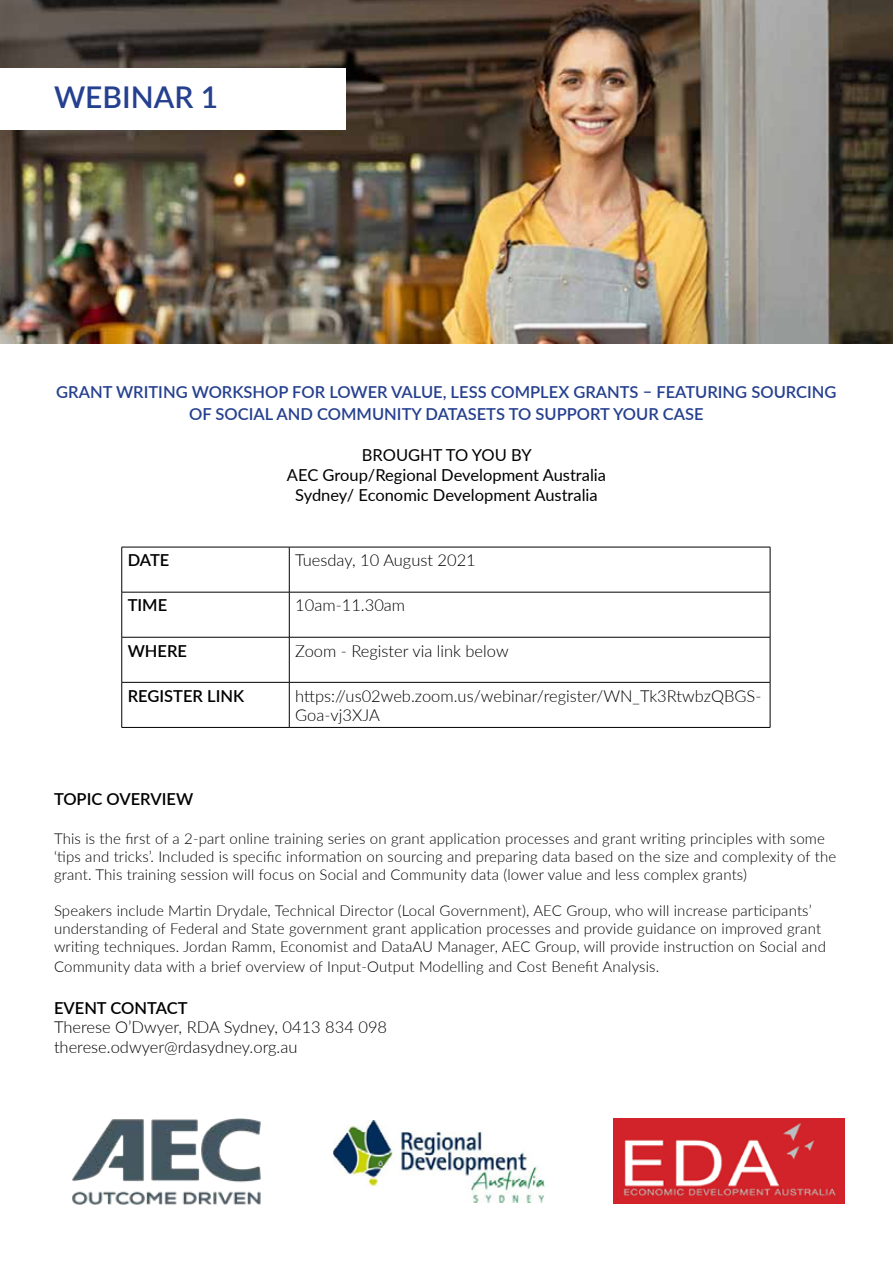
<style>
.page{position:relative;width:893px;height:1263px;background:#fff}
.page>*{position:absolute;margin:0;border:0;box-sizing:border-box;transform-origin:0 0}
.t1{font:600 30px "Lato";color:#25408f}
.t2{font:300 16.5px/19.8px "Lato";color:#000}
.t3{font:600 16.5px/21.6px "Lato";color:#25408f;text-align:center}
.t4{font:16.5px/19.8px "Lato";color:#000;text-align:center}
.t5{font:600 16.5px "Lato";color:#000}
.t6{font:300 15px/18px "Lato";letter-spacing:.01em;color:#000}
</style>
<div class="page">
<img style="left:72px;top:1118px;width:189px;height:87px">
<img style="left:614px;top:1119px;width:230px;height:84px">
<img style="left:334px;top:1121px;width:210px;height:81px">
<hr style="left:122px;top:547px;width:167px;height:1px;background:#000">
<hr style="left:121px;top:547px;width:1px;height:45px;background:#000">
<hr style="left:289px;top:547px;width:481px;height:1px;background:#000">
<hr style="left:289px;top:547px;width:1px;height:45px;background:#000">
<hr style="left:770px;top:547px;width:1px;height:45px;background:#000">
<hr style="left:122px;top:592px;width:167px;height:1px;background:#000">
<hr style="left:121px;top:592px;width:1px;height:45px;background:#000">
<hr style="left:289px;top:592px;width:481px;height:1px;background:#000">
<hr style="left:289px;top:592px;width:1px;height:45px;background:#000">
<hr style="left:770px;top:592px;width:1px;height:45px;background:#000">
<hr style="left:122px;top:637px;width:167px;height:1px;background:#000">
<hr style="left:121px;top:637px;width:1px;height:45px;background:#000">
<hr style="left:289px;top:637px;width:481px;height:1px;background:#000">
<hr style="left:289px;top:637px;width:1px;height:45px;background:#000">
<hr style="left:770px;top:637px;width:1px;height:45px;background:#000">
<hr style="left:122px;top:682px;width:167px;height:1px;background:#000">
<hr style="left:121px;top:682px;width:1px;height:45px;background:#000">
<hr style="left:289px;top:682px;width:481px;height:1px;background:#000">
<hr style="left:289px;top:682px;width:1px;height:45px;background:#000">
<hr style="left:770px;top:682px;width:1px;height:45px;background:#000">
<hr style="left:122px;top:727px;width:167px;height:1px;background:#000">
<hr style="left:289px;top:727px;width:481px;height:1px;background:#000">
<img style="left:0;top:0;width:893px;height:343px">
<div style="left:0;top:68px;width:346px;height:61px;background:#fff"></div>
<h1 class="t1" style="left:54px;top:75px;width:166px">WEBINAR 1</h1>
<h1 class="t1" style="left:54px;top:80px;width:166px">WEBINAR 1</h1>
<p class="t3" style="left:56px;top:380px;width:782px">GRANT WRITING WORKSHOP FOR LOWER VALUE, LESS COMPLEX GRANTS – FEATURING SOURCING<br>OF SOCIAL AND COMMUNITY DATASETS TO SUPPORT YOUR CASE</p>
<p class="t4" style="left:287px;top:444px;width:321px">BROUGHT TO YOU BY<br>AEC Group/Regional Development Australia<br>Sydney/ Economic Development Australia</p>
<p class="t5" style="left:128px;top:548px;width:43px">DATE</p>
<p class="t2" style="left:295px;top:550px;width:182px">Tuesday, 10 August 2021</p>
<p class="t5" style="left:128px;top:593px;width:41px">TIME</p>
<p class="t2" style="left:295px;top:595px;width:111px">10am-11.30am</p>
<p class="t5" style="left:128px;top:638px;width:61px">WHERE</p>
<p class="t2" style="left:295px;top:640px;width:215px">Zoom - Register via link below</p>
<p class="t5" style="left:128px;top:684px;width:118px">REGISTER LINK</p>
<p class="t2" style="left:295px;top:685px;width:468px">https://us02web.zoom.us/webinar/register/WN_Tk3RtwbzQBGS-<br>Goa-vj3XJA</p>
<p class="t5" style="left:54px;top:787px;width:141px">TOPIC OVERVIEW</p>
<p class="t6" style="left:54px;top:829px;width:784px">This is the first of a 2-part online training series on grant application processes and grant writing principles with some ‘tips and tricks’. Included is specific information on sourcing and preparing data based on the size and complexity of the grant. This training session will focus on Social and Community data (lower value and less complex grants)</p>
<p class="t6" style="left:54px;top:901px;width:773px">Speakers include Martin Drydale, Technical Director (Local Government), AEC Group, who will increase participants’ understanding of Federal and State government grant application processes and provide guidance on improved grant writing techniques. Jordan Ramm, Economist and DataAU Manager, AEC Group, will provide instruction on Social and</p>
<p class="t6" style="left:54px;top:957px;width:607px">Community data with a brief overview of Input-Output Modelling and Cost Benefit Analysis.</p>
<p class="t5" style="left:54px;top:995px;width:135px">EVENT CONTACT</p>
<p class="t2" style="left:54px;top:1017px;width:335px">Therese O’Dwyer, RDA Sydney, 0413 834 098 therese.odwyer@rdasydney.org.au</p>
</div>
